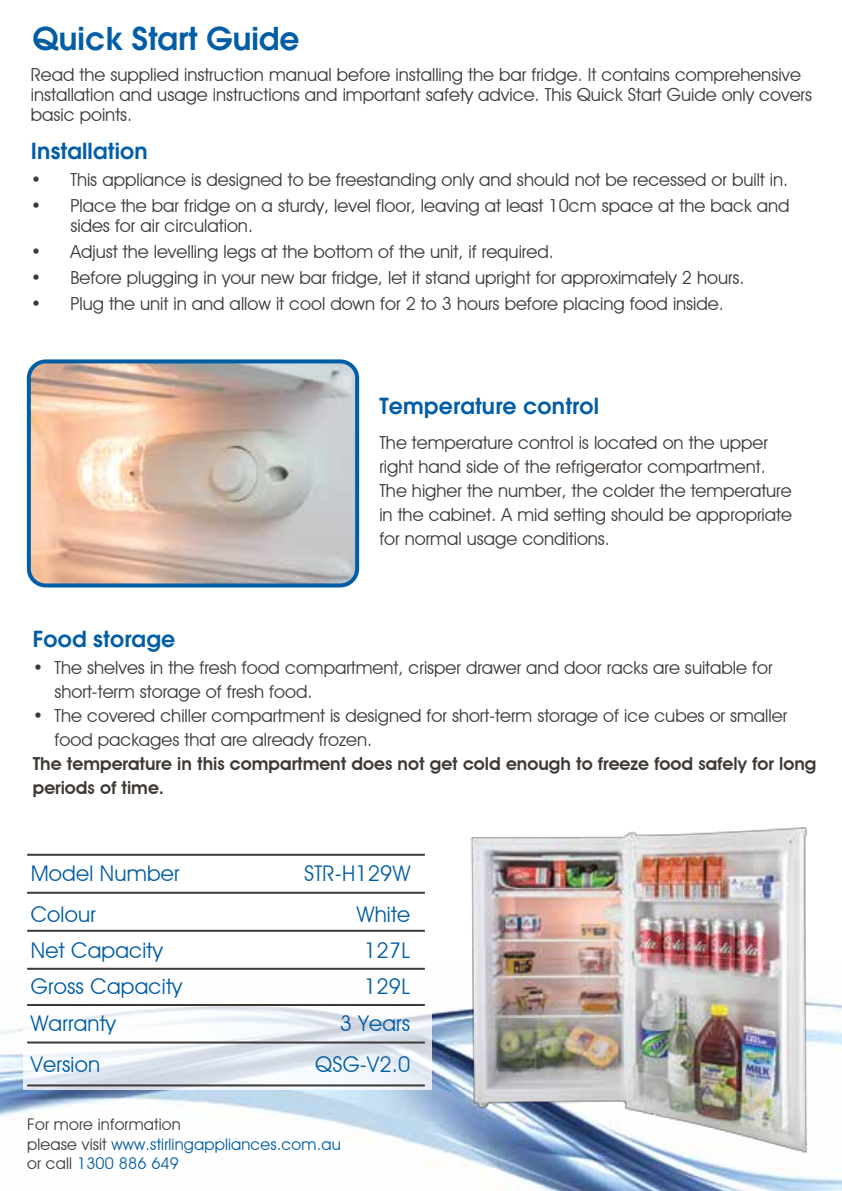
<style>
.page{position:relative;width:842px;height:1191px;background:#fff}
.page>*{position:absolute;margin:0;border:0;box-sizing:border-box;transform-origin:0 0}
.t1{font:600 31.2px "Avant Garde";color:#005da6}
.t2{font:600 22px "Avant Garde";letter-spacing:.01em;color:#005da6}
.t3{font:21.6px "Avant Garde IT Cby BT";letter-spacing:.01em;color:#005da6}
.t4{font:18px/24px "Avant Garde IT Cby BT";color:#3e3935}
.t5{font:600 18px/24px "Avant Garde IT Cby BT";color:#3e3935}
.t6{font:16.2px/19.4px "Avant Garde IT Cby BT";letter-spacing:.01em;color:#005da6}
.s1{color:#3e3935}
</style>
<div class="page">
<img style="left:0;top:998px;width:842px;height:193px">
<svg style="left:23px;top:855px;width:409px;height:234px"></svg>
<hr style="left:27px;top:853px;width:398px;height:2px;background:#3e3935">
<hr style="left:27px;top:891px;width:398px;height:2px;background:#3e3935">
<hr style="left:27px;top:929px;width:398px;height:2px;background:#3e3935">
<hr style="left:27px;top:967px;width:398px;height:2px;background:#3e3935">
<hr style="left:27px;top:1004px;width:398px;height:2px;background:#3e3935">
<hr style="left:27px;top:1041px;width:398px;height:2px;background:#3e3935">
<hr style="left:27px;top:1084px;width:398px;height:2px;background:#3e3935">
<img style="left:30px;top:364px;width:326px;height:220px">
<div style="left:27px;top:359px;width:332px;height:228px;border:4px solid #005da6;border-radius:17px"></div>
<img style="left:465px;top:827px;width:351px;height:333px">
<h1 class="t1" style="left:32px;top:18px;width:269px">Quick Start Guide</h1>
<p class="t4" style="left:31px;top:65px;width:782px;line-height:20px">Read the supplied instruction manual before installing the bar fridge. It contains comprehensive installation and usage instructions and important safety advice. This Quick Start Guide only covers basic points.</p>
<p class="t2" style="left:31px;top:136px;width:118px">Installation</p>
<p class="t4" style="left:31px;top:168px;width:759px">• This appliance is designed to be freestanding only and should not be recessed or built in.</p>
<p class="t4" style="left:70px;top:196px;width:720px;line-height:20px;text-indent:-40px">• Place the bar fridge on a sturdy, level floor, leaving at least 10cm space at the back and sides for air circulation.</p>
<p class="t4" style="left:31px;top:240px;width:524px">• Adjust the levelling legs at the bottom of the unit, if required.</p>
<p class="t4" style="left:31px;top:266px;width:715px">• Before plugging in your new bar fridge, let it stand upright for approximately 2 hours.</p>
<p class="t4" style="left:31px;top:292px;width:694px">• Plug the unit in and allow it cool down for 2 to 3 hours before placing food inside.</p>
<p class="t2" style="left:379px;top:391px;width:221px">Temperature control</p>
<p class="t4" style="left:379px;top:430px;width:414px">The temperature control is located on the upper right hand side of the refrigerator compartment.<br>The higher the number, the colder the temperature in the cabinet. A mid setting should be appropriate for normal usage conditions.</p>
<p class="t2" style="left:33px;top:624px;width:144px">Food storage</p>
<p class="t4" style="left:55px;top:656px;width:719px;text-indent:-22px">• The shelves in the fresh food compartment, crisper drawer and door racks are suitable for short-term storage of fresh food.</p>
<p class="t4" style="left:55px;top:703px;width:734px;text-indent:-22px">• The covered chiller compartment is designed for short-term storage of ice cubes or smaller food packages that are already frozen.</p>
<p class="t5" style="left:33px;top:752px;width:785px">The temperature in this compartment does not get cold enough to freeze food safely for long periods of time.</p>
<p class="t3" style="left:31px;top:860px;width:150px">Model Number</p>
<p class="t3" style="left:304px;top:860px;width:108px">STR-H129W</p>
<p class="t3" style="left:31px;top:900px;width:66px">Colour</p>
<p class="t3" style="left:357px;top:900px;width:55px">White</p>
<p class="t3" style="left:31px;top:937px;width:133px">Net Capacity</p>
<p class="t3" style="left:364px;top:937px;width:48px">127L</p>
<p class="t3" style="left:31px;top:973px;width:153px">Gross Capacity</p>
<p class="t3" style="left:364px;top:973px;width:48px">129L</p>
<p class="t3" style="left:31px;top:1010px;width:87px">Warranty</p>
<p class="t3" style="left:340px;top:1010px;width:72px">3 Years</p>
<p class="t3" style="left:31px;top:1051px;width:71px">Version</p>
<p class="t3" style="left:315px;top:1051px;width:97px">QSG-V2.0</p>
<p class="t6" style="left:27px;top:1114px;width:315px"><span class="s1">For more information<br>please visit</span> www.stirlingappliances.com.au <span class="s1">or call</span> 1300 886 649</p>
</div>
